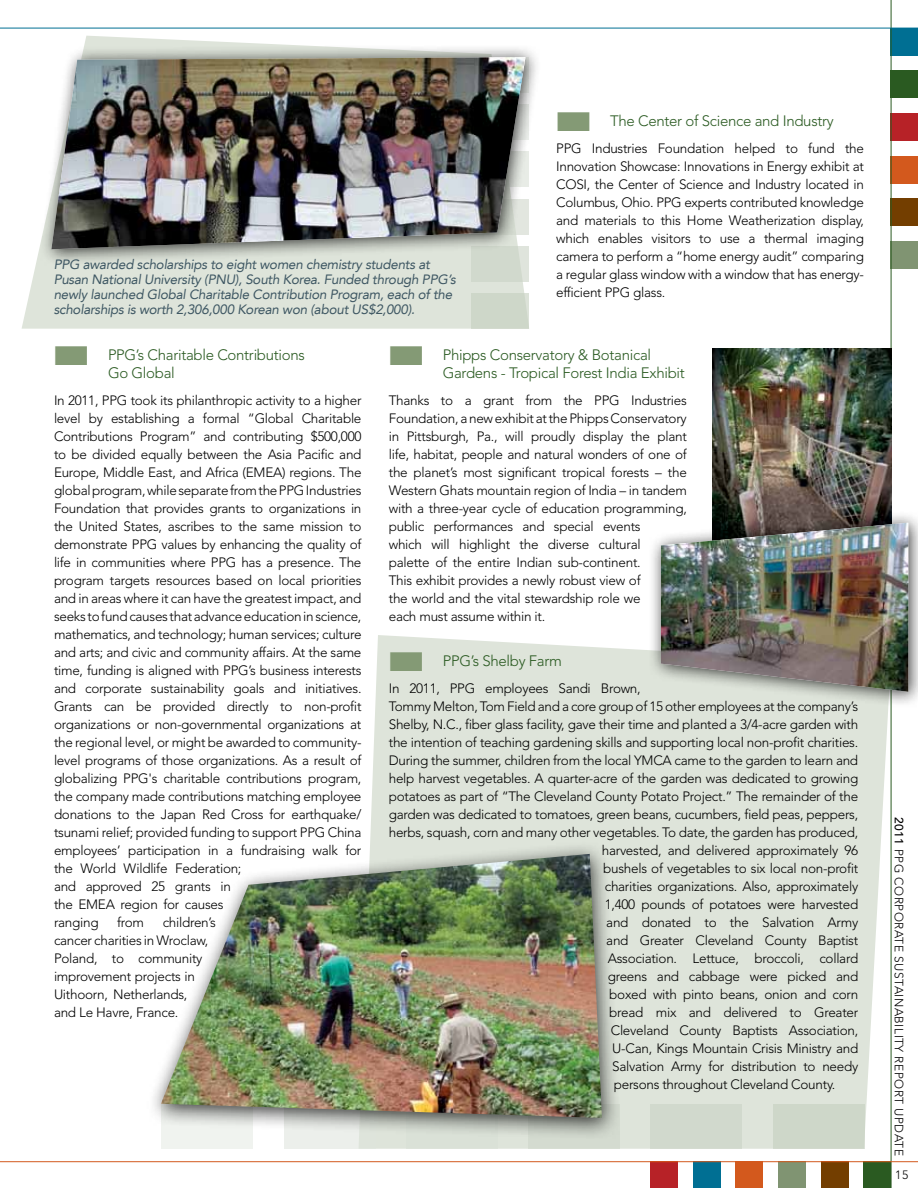
<style>
.page{position:relative;width:918px;height:1188px;background:#fff}
.page>*{position:absolute;margin:0;border:0;box-sizing:border-box;transform-origin:0 0}
.t1{font:300 15px/18px "Avenir LT Std";letter-spacing:-.02em;color:#2a5a21}
.t2{font:300 13.5px/18px "Avenir LT Std";letter-spacing:-.02em;color:#000}
.t3{font:italic 13.5px/15px "Avenir LT";letter-spacing:-.02em;color:#3e5763}
.t4{font:300 12px "Avenir LT Std";letter-spacing:.04em;color:#000}
.s1{color:#849a75}
.s2{font-weight:500}
</style>
<div class="page">
<div style="left:864px;top:1162px;width:27px;height:26px;background:#2a5a21"></div>
<div style="left:821px;top:1162px;width:27px;height:26px;background:#733e00"></div>
<div style="left:778px;top:1162px;width:28px;height:26px;background:#809472"></div>
<div style="left:736px;top:1162px;width:27px;height:26px;background:#d3591d"></div>
<div style="left:693px;top:1162px;width:27px;height:26px;background:#006f93"></div>
<div style="left:650px;top:1162px;width:28px;height:26px;background:#b72227"></div>
<div style="left:891px;top:28px;width:27px;height:27px;background:#006f93"></div>
<div style="left:891px;top:71px;width:27px;height:27px;background:#2a5a21"></div>
<div style="left:891px;top:113px;width:27px;height:28px;background:#b72227"></div>
<div style="left:891px;top:156px;width:27px;height:27px;background:#d3591d"></div>
<div style="left:891px;top:199px;width:27px;height:27px;background:#733e00"></div>
<div style="left:891px;top:241px;width:27px;height:28px;background:#809472"></div>
<hr style="left:891px;top:0;width:1px;height:1188px;background:#2a5a21">
<hr style="left:0;top:1161px;width:918px;height:1px;background:#d3591d">
<hr style="left:0;top:28px;width:918px;height:1px;background:#006f93">
<div style="left:370px;top:635px;width:521px;height:514px;background:#dee4da"></div>
<svg style="left:22px;top:36px;width:507px;height:293px;fill:#dee4da"></svg>
<img style="left:713px;top:348px;width:178px;height:162px">
<div style="left:648px;top:510px;width:270px;height:198px;background:#000;opacity:.75"></div>
<img style="left:661px;top:523px;width:247px;height:169px">
<div style="left:471px;top:293px;width:57px;height:36px;background:#ced7c9"></div>
<div style="left:471px;top:246px;width:57px;height:35px;background:linear-gradient(to right,#cfd7cb,#d6ddd2)"></div>
<div style="left:773px;top:1104px;width:92px;height:45px;background:#ced7c9"></div>
<div style="left:651px;top:1104px;width:91px;height:45px;background:#d1d9cd"></div>
<div style="left:528px;top:1104px;width:92px;height:45px;background:#d4dbd0"></div>
<div style="left:406px;top:1104px;width:92px;height:45px;background:#d8dfd5"></div>
<div style="left:284px;top:1104px;width:92px;height:45px;background:linear-gradient(to right,#f0f2ef,#e3e8e1)"></div>
<div style="left:162px;top:1104px;width:91px;height:45px;background:#f0f3ef"></div>
<div style="left:146px;top:840px;width:475px;height:300px;background:#000;opacity:.75"></div>
<img style="left:161px;top:854px;width:441px;height:264px">
<div style="left:39px;top:44px;width:503px;height:223px;background:#000;opacity:.75"></div>
<img style="left:51px;top:57px;width:475px;height:192px">
<p class="t3" style="left:54px;top:257px;width:404px">PPG awarded scholarships to eight women chemistry students at Pusan National University (PNU), South Korea. Funded through PPG’s newly launched Global Charitable Contribution Program, each of the scholarships is worth 2,306,000 Korean won (about US$2,000).</p>
<p class="t1" style="left:556px;top:112px;width:279px"><span class="s1">■</span> The Center of Science and Industry</p>
<p class="t2" style="left:556px;top:139px;width:309px;text-align:justify">PPG Industries Foundation helped to fund the Innovation Showcase: Innovations in Energy exhibit at COSI, the Center of Science and Industry located in Columbus, Ohio. PPG experts contributed knowledge and materials to this Home Weatherization display, which enables visitors to use a thermal imaging camera to perform a “home energy audit” comparing a regular glass window with a window that has energy&shy;efficient PPG glass.</p>
<p class="t1" style="left:108px;top:346px;width:198px;text-indent:-54px"><span class="s1">■</span> PPG’s Charitable Contributions<br>Go Global</p>
<p class="t2" style="left:54px;top:391px;width:309px">In 2011, PPG took its philanthropic activity to a higher level by establishing a formal “Global Charitable Contributions Program” and contributing $500,000 to be divided equally between the Asia Pacific and Europe, Middle East, and Africa (EMEA) regions. The global program, while separate from the PPG Industries Foundation that provides grants to organizations in the United States, ascribes to the same mission to demonstrate PPG values by enhancing the quality of life in communities where PPG has a presence. The program targets resources based on local priorities and in areas where it can have the greatest impact, and seeks to fund causes that advance education in science, mathematics, and technology; human services; culture and arts; and civic and community affairs. At the same time, funding is aligned with PPG’s business interests and corporate sustainability goals and initiatives.<br>Grants can be provided directly to non-profit organizations or non-governmental organizations at the regional level, or might be awarded to community&shy;level programs of those organizations. As a result of globalizing PPG's charitable contributions program, the company made contributions matching employee donations to the Japan Red Cross for earthquake/ tsunami relief; provided funding to support PPG China employees’ participation in a fundraising walk for the World Wildlife Federation;<br>and approved 25 grants in<br>the EMEA region for causes<br>ranging</p>
<p class="t2" style="left:117px;top:913px;width:28px">from</p>
<p class="t2" style="left:54px;top:913px;width:163px;text-indent:109px">children’s cancer charities in Wroclaw,<br>Poland, to community improvement projects in<br>Uithoorn, Netherlands,<br>and Le Havre, France.</p>
<p class="t1" style="left:443px;top:346px;width:244px;text-indent:-54px"><span class="s1">■</span> Phipps Conservatory &amp; Botanical<br>Gardens - Tropical Forest India Exhibit</p>
<p class="t2" style="left:389px;top:391px;width:300px">Thanks to a grant from the PPG Industries Foundation, a new exhibit at the Phipps Conservatory in Pittsburgh, Pa., will proudly display the plant life, habitat, people and natural wonders of one of the planet’s most significant tropical forests – the Western Ghats mountain region of India – in tandem with a three-year cycle of education programming, public performances and special events<br>which will highlight the diverse cultural<br>palette of the entire Indian sub-continent.<br>This exhibit provides a newly robust view of<br>the world and the vital stewardship role we<br>each must assume within it.</p>
<p class="t1" style="left:389px;top:652px;width:175px"><span class="s1">■</span> PPG’s Shelby Farm</p>
<p class="t2" style="left:389px;top:679px;width:253px">In 2011, PPG employees Sandi Brown,</p>
<p class="t2" style="left:389px;top:697px;width:471px">Tommy Melton, Tom Field and a core group of 15 other employees at the company’s</p>
<p class="t2" style="left:389px;top:715px;width:471px">Shelby, N.C., fiber glass facility, gave their time and planted a 3/4-acre garden with</p>
<p class="t2" style="left:389px;top:733px;width:471px">the intention of teaching gardening skills and supporting local non-profit charities.</p>
<p class="t2" style="left:389px;top:751px;width:471px">During the summer, children from the local YMCA came to the garden to learn and</p>
<p class="t2" style="left:389px;top:769px;width:471px">help harvest vegetables. A quarter-acre of the garden was dedicated to growing</p>
<p class="t2" style="left:389px;top:787px;width:471px">potatoes as part of “The Cleveland County Potato Project.” The remainder of the</p>
<p class="t2" style="left:389px;top:805px;width:471px">garden was dedicated to tomatoes, green beans, cucumbers, field peas, peppers,</p>
<p class="t2" style="left:389px;top:823px;width:471px">herbs, squash, corn and many other vegetables. To date, the garden has produced,</p>
<p class="t2" style="left:602px;top:841px;width:258px">harvested, and delivered approximately 96</p>
<p class="t2" style="left:603px;top:859px;width:257px">bushels of vegetables to six local non-profit</p>
<p class="t2" style="left:605px;top:877px;width:255px">charities organizations. Also, approximately</p>
<p class="t2" style="left:605px;top:895px;width:255px">1,400 pounds of potatoes were harvested</p>
<p class="t2" style="left:606px;top:913px;width:253px">and donated to the Salvation Army</p>
<p class="t2" style="left:606px;top:931px;width:254px">and Greater Cleveland County Baptist</p>
<p class="t2" style="left:608px;top:949px;width:252px">Association. Lettuce, broccoli, collard</p>
<p class="t2" style="left:608px;top:967px;width:252px">greens and cabbage were picked and</p>
<p class="t2" style="left:609px;top:985px;width:251px">boxed with pinto beans, onion and corn</p>
<p class="t2" style="left:609px;top:1003px;width:251px">bread mix and delivered to Greater</p>
<p class="t2" style="left:611px;top:1021px;width:249px">Cleveland County Baptists Association,</p>
<p class="t2" style="left:612px;top:1039px;width:248px">U-Can, Kings Mountain Crisis Ministry and</p>
<p class="t2" style="left:612px;top:1057px;width:248px">Salvation Army for distribution to needy</p>
<p class="t2" style="left:614px;top:1075px;width:223px">persons throughout Cleveland County.</p>
<p class="t4" style="left:906px;top:817px;width:341px;rotate:90deg"><span class="s2">2011</span> PPG Corporate Sustainability Report update</p>
<p class="t4" style="left:895px;top:1168px;width:14px">15</p>
</div>
